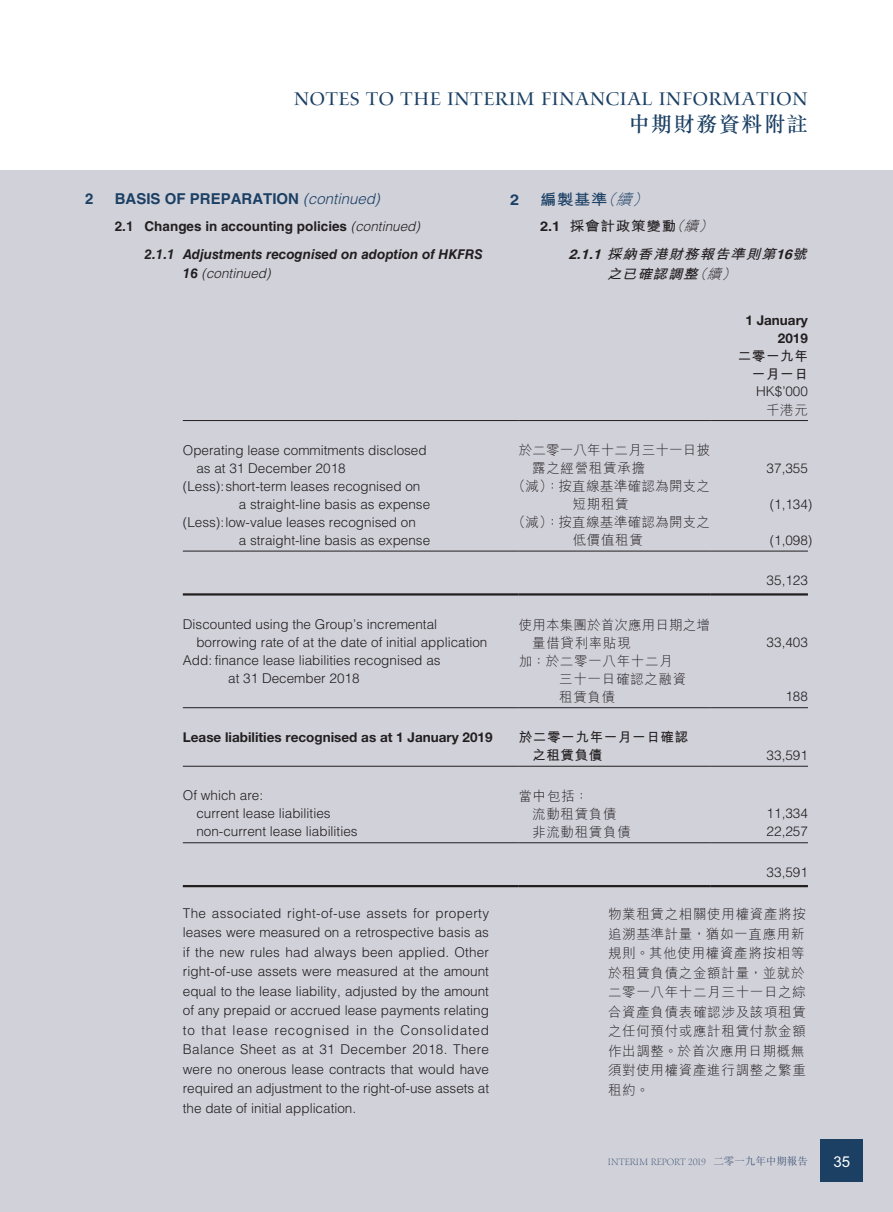
<style>
.page{position:relative;width:893px;height:1212px;background:#fff}
.page>*{position:absolute;margin:0;border:0;box-sizing:border-box;transform-origin:0 0}
.t1{font:21px "Waters Titling Pro";letter-spacing:.025em;color:#1b4064}
.t2{font:500 21px "M Sung HK";letter-spacing:.075em;color:#1b4064}
.t3{font:700 15px "Helvetica LT Std";color:#1b4064}
.t4{font:700 15px "M Hei HK";color:#1b4064;scale:1.08 1}
.t5{font:700 15px "M Hei HK";color:#fff}
.t6{font:700 15px "Helvetica LT Std";color:#1b4064;scale:1.08 1}
.t7{font:300 13.5px/19.5px "Helvetica LT Std";color:#231f20}
.t8{font:300 13.5px/19.5px "M Hei HK";letter-spacing:.05em;color:#231f20}
.t9{font:italic 700 13.5px/28px "Helvetica LT Std";color:#231f20}
.t10{font:700 13.5px/18px "Helvetica Neue LT Std";color:#231f20;text-align:right}
.t11{font:300 13.5px/18px "M Hei HK";letter-spacing:.015em;color:#231f20}
.t12{font:italic 700 13.5px/28px "M Hei HK";color:#231f20;scale:1.08 1}
.t13{font:300 13.5px/18px "M Hei HK";letter-spacing:.025em;color:#231f20}
.t14{font:700 13.5px/18px "M Hei HK";letter-spacing:.05em;color:#231f20;text-align:right}
.t15{font:italic 300 13.5px "Helvetica LT Std";color:#231f20}
.t16{font:300 10.5px "Waters Titling Pro";color:#3c5272}
.s1{font-weight:300;font-style:italic}
.s2{font-style:normal}
.s3{font-weight:300}
.s4{font-weight:700}
.s5{font-family:"Helvetica LT Std";font-style:normal}
.s6{font-family:"Helvetica LT Std"}
.s7{font-family:"M Sung HK"}
</style>
<div class="page">
<div style="left:0;top:170px;width:893px;height:1042px;background:#d1d1da"></div>
<div style="left:821px;top:1140px;width:42px;height:42px;background:#1b4064"></div>
<hr style="left:183px;top:420px;width:336px;height:1px;background:#231f20">
<hr style="left:519px;top:420px;width:191px;height:1px;background:#231f20">
<hr style="left:710px;top:420px;width:98px;height:1px;background:#231f20">
<hr style="left:183px;top:551px;width:336px;height:1px;background:#231f20">
<hr style="left:519px;top:551px;width:191px;height:1px;background:#231f20">
<hr style="left:710px;top:551px;width:98px;height:1px;background:#231f20">
<hr style="left:183px;top:593px;width:336px;height:2px;background:#231f20">
<hr style="left:519px;top:593px;width:191px;height:2px;background:#231f20">
<hr style="left:710px;top:593px;width:98px;height:2px;background:#231f20">
<hr style="left:183px;top:707px;width:336px;height:1px;background:#231f20">
<hr style="left:519px;top:707px;width:191px;height:1px;background:#231f20">
<hr style="left:710px;top:707px;width:98px;height:1px;background:#231f20">
<hr style="left:183px;top:766px;width:336px;height:1px;background:#231f20">
<hr style="left:519px;top:766px;width:191px;height:1px;background:#231f20">
<hr style="left:710px;top:766px;width:98px;height:1px;background:#231f20">
<hr style="left:183px;top:842px;width:336px;height:1px;background:#231f20">
<hr style="left:519px;top:842px;width:191px;height:1px;background:#231f20">
<hr style="left:710px;top:842px;width:98px;height:1px;background:#231f20">
<hr style="left:183px;top:885px;width:336px;height:2px;background:#231f20">
<hr style="left:519px;top:885px;width:191px;height:2px;background:#231f20">
<hr style="left:710px;top:885px;width:98px;height:2px;background:#231f20">
<h1 class="t1" style="left:294px;top:87px;width:515px">NOTES TO THE INTERIM FINANCIAL INFORMATION</h1>
<h1 class="t2" style="left:629px;top:109px;width:181px">中期財務資料附註</h1>
<p class="t3" style="left:85px;top:189px;width:10px">2</p>
<p class="t3" style="left:115px;top:189px;width:267px">BASIS OF PREPARATION <span class="s1">(continued)</span></p>
<p class="t9" style="left:145px;top:212px;width:340px;text-indent:-30px"><span class="s2">2.1 Changes in accounting policies</span> <span class="s3">(continued)<br></span>2.1.1 Adjustments recognised on adoption of HKFRS</p>
<p class="t15" style="left:183px;top:265px;width:89px"><span class="s4">16</span> (continued)</p>
<p class="t6" style="left:510px;top:190px;width:10px">2</p>
<p class="t4" style="left:540px;top:188px;width:107px">編製基準<span class="s1">（續）</span></p>
<p class="t12" style="left:568px;top:211px;width:226px;text-indent:-28px"><span class="s5">2.1</span> <span class="s2">採會計政策變動</span><span class="s3">（續）<br></span><span class="s6">2.1.1</span> 採納香港財務報告準則第<span class="s6">16</span>號</p>
<p class="t12" style="left:607px;top:259px;width:126px">之已確認調整<span class="s3">（續）</span></p>
<p class="t10" style="left:745px;top:311px;width:64px">1 January<br>2019</p>
<p class="t14" style="left:738px;top:346px;width:72px">二零一九年一月一日</p>
<p class="t7" style="left:756px;top:381px;width:53px">HK$’000</p>
<p class="t8" style="left:766px;top:399px;width:43px">千港元</p>
<p class="t7" style="left:196px;top:441px;width:232px;line-height:18px;text-indent:-14px">Operating lease commitments disclosed as at 31 December 2018</p>
<p class="t11" style="left:532px;top:441px;width:179px;text-indent:-14px">於二零一八年十二月三十一日披露之經營租賃承擔</p>
<p class="t7" style="left:239px;top:477px;width:193px;line-height:18px;text-indent:-56px">(Less):short-term leases recognised on a straight-line basis as expense</p>
<p class="t13" style="left:573px;top:477px;width:139px;text-indent:-61px">（減）：按直線基準確認為開支之短期租賃</p>
<p class="t7" style="left:239px;top:513px;width:193px;line-height:18px;text-indent:-56px">(Less):low-value leases recognised on<br>a straight-line basis as expense</p>
<p class="t13" style="left:512px;top:513px;width:200px;text-align:center">（減）：按直線基準確認為開支之低價值租賃</p>
<p class="t7" style="left:196px;top:615px;width:293px;line-height:18px;text-indent:-14px">Discounted using the Group’s incremental borrowing rate of at the date of initial application</p>
<p class="t11" style="left:532px;top:615px;width:179px;text-indent:-14px">使用本集團於首次應用日期之增量借貸利率貼現</p>
<p class="t7" style="left:228px;top:651px;width:214px;line-height:18px;text-indent:-45px">Add: finance lease liabilities recognised as at 31 December 2018</p>
<p class="t8" style="left:559px;top:651px;width:128px;line-height:18px;text-indent:-41px">加：於二零一八年十二月三十一日確認之融資租賃負債</p>
<p class="t10" style="left:183px;top:728px;width:311px">Lease liabilities recognised as at 1 January 2019</p>
<p class="t14" style="left:532px;top:727px;width:157px;text-align:left;text-indent:-14px">於二零一九年一月一日確認之租賃負債</p>
<p class="t7" style="left:767px;top:458px;width:43px">37,355</p>
<p class="t7" style="left:770px;top:494px;width:44px">(1,134)</p>
<p class="t7" style="left:770px;top:530px;width:44px">(1,098)</p>
<p class="t7" style="left:767px;top:570px;width:43px">35,123</p>
<p class="t7" style="left:767px;top:633px;width:43px">33,403</p>
<p class="t7" style="left:785px;top:686px;width:24px">188</p>
<p class="t7" style="left:767px;top:745px;width:43px">33,591</p>
<p class="t7" style="left:183px;top:786px;width:82px">Of which are:</p>
<p class="t8" style="left:519px;top:786px;width:71px">當中包括：</p>
<p class="t7" style="left:196px;top:804px;width:136px">current lease liabilities</p>
<p class="t8" style="left:532px;top:804px;width:86px">流動租賃負債</p>
<p class="t7" style="left:767px;top:804px;width:43px">11,334</p>
<p class="t7" style="left:196px;top:822px;width:163px">non-current lease liabilities</p>
<p class="t8" style="left:532px;top:822px;width:100px">非流動租賃負債</p>
<p class="t7" style="left:767px;top:822px;width:43px">22,257</p>
<p class="t7" style="left:767px;top:862px;width:43px">33,591</p>
<p class="t7" style="left:183px;top:903px;width:308px;text-align:justify">The associated right-of-use assets for property leases were measured on a retrospective basis as if the new rules had always been applied. Other right-of-use assets were measured at the amount equal to the lease liability, adjusted by the amount of any prepaid or accrued lease payments relating to that lease recognised in the Consolidated Balance Sheet as at 31 December 2018. There were no onerous lease contracts that would have required an adjustment to the right-of-use assets at the date of initial application.</p>
<p class="t8" style="left:608px;top:904px;width:199px;text-align:justify">物業租賃之相關使用權資產將按追溯基準計量，猶如一直應用新規則。其他使用權資產將按相等於租賃負債之金額計量，並就於二零一八年十二月三十一日之綜合資產負債表確認涉及該項租賃之任何預付或應計租賃付款金額作出調整。於首次應用日期概無須對使用權資產進行調整之繁重租約。</p>
<p class="t16" style="left:608px;top:1156px;width:201px">INTERIM REPORT 2019 <span class="s7">二零一九年中期報告</span></p>
<p class="t5" style="left:834px;top:1150px;width:18px">35</p>
</div>
